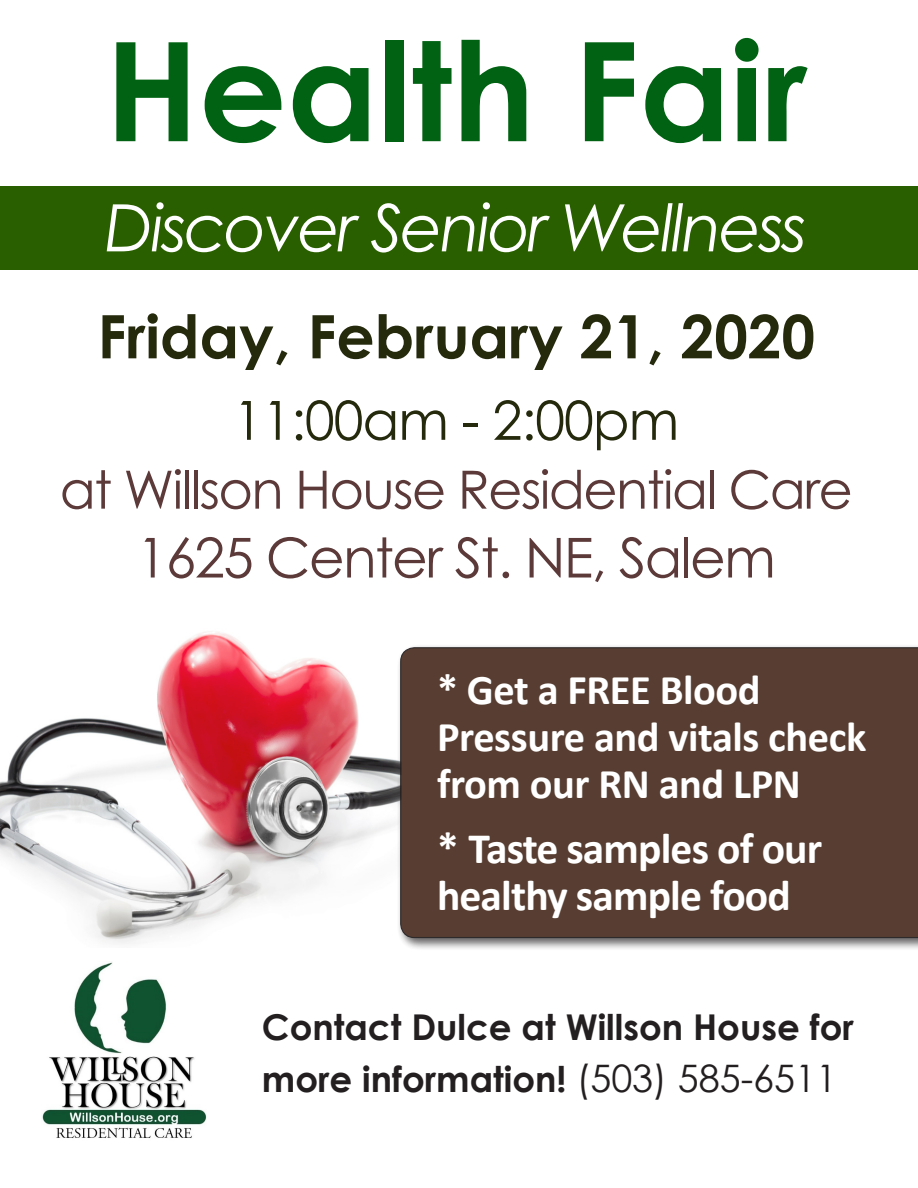
<style>
.page{position:relative;width:918px;height:1188px;background:#fff}
.page>*{position:absolute;margin:0;border:0;box-sizing:border-box;transform-origin:0 0}
.t1{font:700 137.7px "Century Gothic";color:#006212}
.t2{font:italic 65.4px "Century Gothic";letter-spacing:-.04em;color:#fff}
.t3{font:700 60px "Century Gothic";color:#252a0d}
.t4{font:55.05px "Century Gothic";letter-spacing:-.03em;color:#5d3a3a}
.t5{font:54px "Century Gothic";letter-spacing:-.02em;color:#252a0d}
.t6{font:52.8px "Century Gothic";letter-spacing:-.03em;color:#5d3a3a}
.t7{font:700 43.65px/47.1px "Calibri";letter-spacing:-.02em;color:#fff}
.t8{font:700 42.45px/47.1px "Calibri";letter-spacing:-.01em;color:#fff}
.t9{font:700 35.55px/52.8px "Century Gothic";color:#231f20}
.s1{font-weight:400;font-size:37.8px}
</style>
<div class="page">
<div style="left:0;top:187px;width:918px;height:83px;background:#2a5f00"></div>
<img style="left:0;top:632px;width:397px;height:312px">
<div style="left:397px;top:644px;width:521px;height:307px;background:#231f20;opacity:.75"></div>
<svg style="left:400px;top:647px;width:518px;height:291px;background:#573e33"></svg>
<img style="left:42px;top:962px;width:165px;height:176px">
<p class="t1" style="left:105px;top:-13px;width:704px">Health Fair</p>
<p class="t2" style="left:105px;top:182px;width:704px">Discover Senior Wellness</p>
<p class="t3" style="left:97px;top:291px;width:719px">Friday, February 21, 2020</p>
<p class="t5" style="left:233px;top:383px;width:447px">11:00am - 2:00pm</p>
<p class="t6" style="left:60px;top:453px;width:795px">at Willson House Residential Care</p>
<p class="t4" style="left:137px;top:519px;width:641px">1625 Center St. NE, Salem</p>
<p class="t8" style="left:437px;top:666px;width:431px">* Get a FREE Blood<br>Pressure and vitals check from our RN and LPN</p>
<p class="t7" style="left:437px;top:825px;width:387px">* Taste samples of our healthy sample food</p>
<p class="t9" style="left:262px;top:999px;width:593px">Contact Dulce at Willson House for more information! <span class="s1">(503) 585-6511</span></p>
</div>
